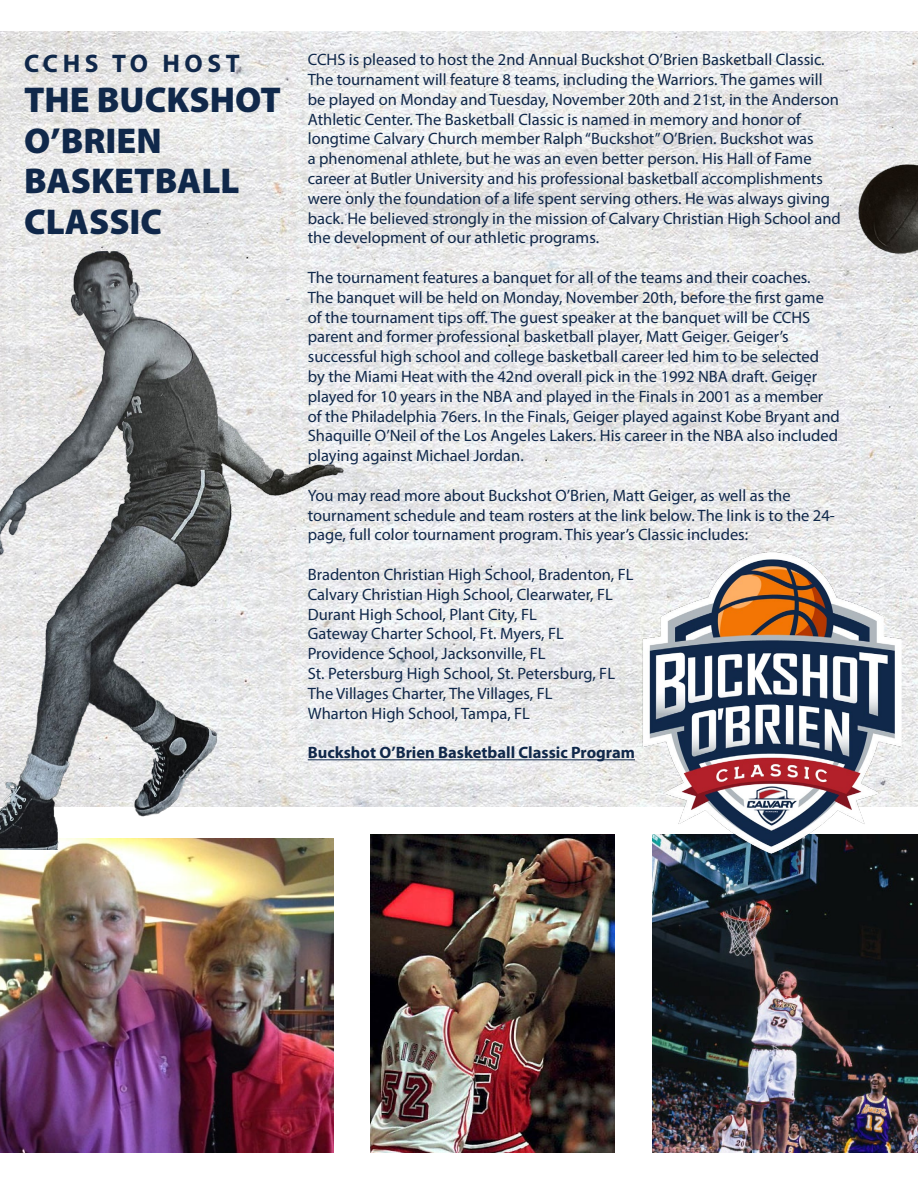
<style>
.page{position:relative;width:918px;height:1188px;background:#fff}
.page>*{position:absolute;margin:0;border:0;box-sizing:border-box;transform-origin:0 0}
.t1{font:900 36px/40.5px "Myriad Pro";color:#10284a}
.t2{font:700 25.5px "Myriad Pro";letter-spacing:.18em;color:#10284a}
.t3{font:16.5px/19.8px "Myriad Pro";color:#10284a}
.t4{font:700 16.5px "Myriad Pro";color:#10284a}
</style>
<div class="page">
<img style="left:0;top:850px;width:334px;height:302px">
<img style="left:0;top:31px;width:918px;height:776px">
<img style="left:0;top:252px;width:359px;height:598px">
<img style="left:819px;top:120px;width:99px;height:216px">
<hr style="left:308px;top:759px;width:327px;height:1px;background:#10284a">
<img style="left:371px;top:835px;width:243px;height:317px">
<img style="left:652px;top:861px;width:266px;height:291px">
<img style="left:627px;top:546px;width:291px;height:315px">
<h2 class="t2" style="left:24px;top:46px;width:217px">CCHS TO HOST</h2>
<h1 class="t1" style="left:24px;top:78px;width:258px">THE BUCKSHOT<br>O’BRIEN<br>BASKETBALL<br>CLASSIC</h1>
<p class="t3" style="left:308px;top:49px;width:535px">CCHS is pleased to host the 2nd Annual Buckshot O’Brien Basketball Classic.<br>The tournament will feature 8 teams, including the Warriors. The games will be played on Monday and Tuesday, November 20th and 21st, in the Anderson Athletic Center. The Basketball Classic is named in memory and honor of longtime Calvary Church member Ralph “Buckshot” O’Brien. Buckshot was<br>a phenomenal athlete, but he was an even better person. His Hall of Fame career at Butler University and his professional basketball accomplishments were only the foundation of a life spent serving others. He was always giving back. He believed strongly in the mission of Calvary Christian High School and the development of our athletic programs.</p>
<p class="t3" style="left:308px;top:267px;width:534px">The tournament features a banquet for all of the teams and their coaches.<br>The banquet will be held on Monday, November 20th, before the first game of the tournament tips off. The guest speaker at the banquet will be CCHS parent and former professional basketball player, Matt Geiger. Geiger’s successful high school and college basketball career led him to be selected by the Miami Heat with the 42nd overall pick in the 1992 NBA draft. Geiger played for 10 years in the NBA and played in the Finals in 2001 as a member of the Philadelphia 76ers. In the Finals, Geiger played against Kobe Bryant and Shaquille O’Neil of the Los Angeles Lakers. His career in the NBA also included playing against Michael Jordan.</p>
<p class="t3" style="left:308px;top:485px;width:529px">You may read more about Buckshot O’Brien, Matt Geiger, as well as the tournament schedule and team rosters at the link below. The link is to the 24- page, full color tournament program. This year’s Classic includes:</p>
<p class="t3" style="left:308px;top:564px;width:327px">Bradenton Christian High School, Bradenton, FL Calvary Christian High School, Clearwater, FL Durant High School, Plant City, FL<br>Gateway Charter School, Ft. Myers, FL Providence School, Jacksonville, FL<br>St. Petersburg High School, St. Petersburg, FL The Villages Charter, The Villages, FL<br>Wharton High School, Tampa, FL</p>
<p class="t4" style="left:308px;top:742px;width:329px">Buckshot O’Brien Basketball Classic Program</p>
</div>
